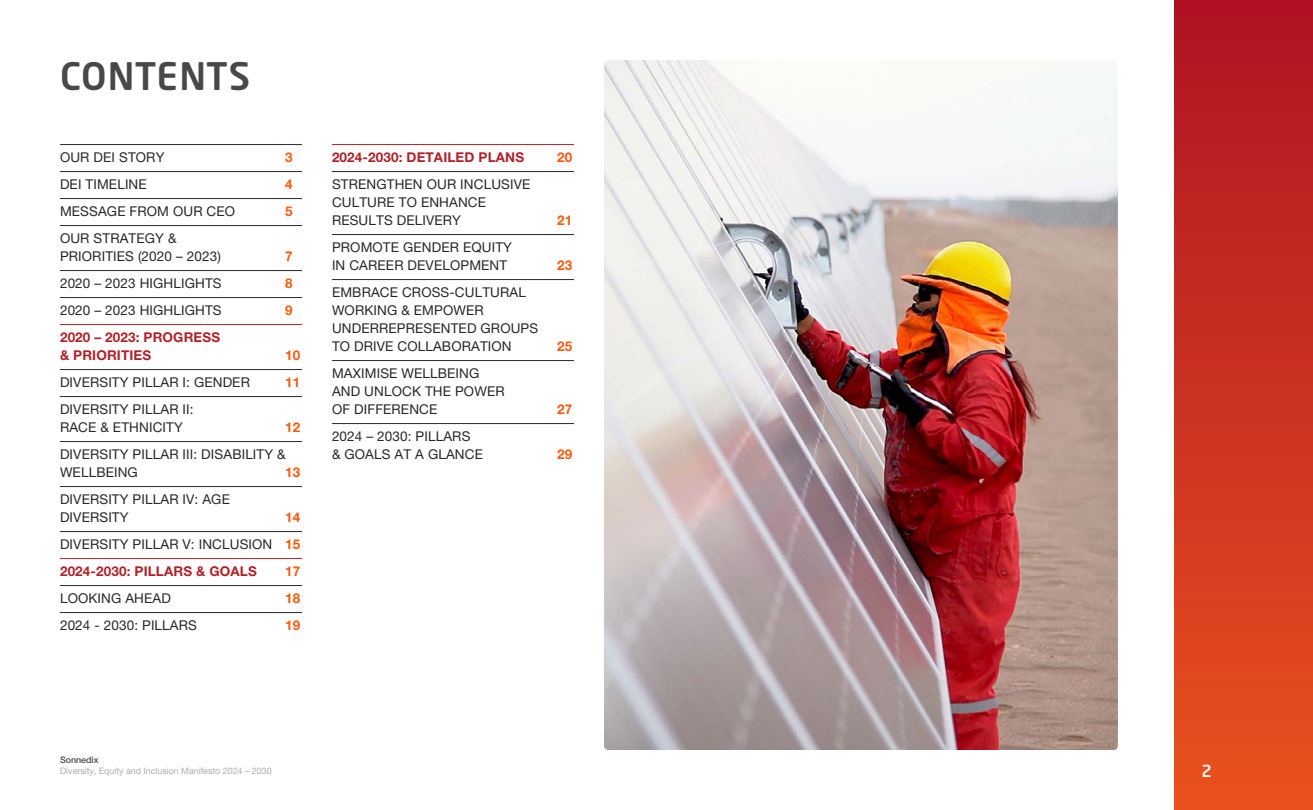
<style>
.page{position:relative;width:1313px;height:810px;background:#fff}
.page>*{position:absolute;margin:0;border:0;box-sizing:border-box;transform-origin:0 0}
.t1{font:500 37.5px "Neo Sans W1 G";letter-spacing:.005em;color:#494848}
.t2{font:500 16.5px "Neo Sans W1 G";color:#fff}
.t3{font:13.5px/18px "Helvetica Neue LT Pro";letter-spacing:.01em;color:#282827}
.t4{font:700 13.5px/18px "Helvetica Neue LT Pro";letter-spacing:.01em;color:#b22128}
.t5{font:700 13.5px "Helvetica Neue LT Pro";letter-spacing:.01em;color:#fe590d}
.t6{font:9px "Helvetica Neue LT Pro";letter-spacing:-.005em;color:#abadb0}
.t7{font:500 9px "Helvetica Neue LT Pro";letter-spacing:-.005em;color:#4a494b}
.s1{font-weight:700;color:#fe590d}
.s2{font-weight:700;color:#b22128}
</style>
<div class="page">
<img style="left:604px;top:60px;width:514px;height:690px">
<hr style="left:60px;top:144px;width:242px;height:1px;background:#282827">
<hr style="left:60px;top:171px;width:242px;height:1px;background:#282827">
<hr style="left:60px;top:198px;width:242px;height:1px;background:#282827">
<hr style="left:60px;top:225px;width:242px;height:1px;background:#282827">
<hr style="left:60px;top:270px;width:242px;height:1px;background:#282827">
<hr style="left:60px;top:297px;width:242px;height:1px;background:#282827">
<hr style="left:60px;top:324px;width:242px;height:1px;background:#b22128">
<hr style="left:60px;top:369px;width:242px;height:1px;background:#282827">
<hr style="left:60px;top:396px;width:242px;height:1px;background:#282827">
<hr style="left:60px;top:441px;width:242px;height:1px;background:#282827">
<hr style="left:60px;top:486px;width:242px;height:1px;background:#282827">
<hr style="left:60px;top:531px;width:242px;height:1px;background:#282827">
<hr style="left:60px;top:558px;width:242px;height:1px;background:#b22128">
<hr style="left:60px;top:585px;width:242px;height:1px;background:#282827">
<hr style="left:60px;top:612px;width:242px;height:1px;background:#282827">
<hr style="left:332px;top:144px;width:242px;height:1px;background:#b22128">
<hr style="left:332px;top:171px;width:242px;height:1px;background:#282827">
<hr style="left:332px;top:234px;width:242px;height:1px;background:#282827">
<hr style="left:332px;top:279px;width:242px;height:1px;background:#282827">
<hr style="left:332px;top:360px;width:242px;height:1px;background:#282827">
<hr style="left:332px;top:423px;width:242px;height:1px;background:#282827">
<div style="left:1174px;top:0;width:138px;height:810px;background:linear-gradient(to bottom,#ae1323,#e9521f)"></div>
<h1 class="t1" style="left:60px;top:52px;width:192px">CONTENTS</h1>
<p class="t3" style="left:60px;top:148px;width:106px">OUR DEI STORY</p>
<p class="t5" style="left:285px;top:149px;width:9px">3</p>
<p class="t3" style="left:60px;top:175px;width:88px">DEI TIMELINE</p>
<p class="t5" style="left:285px;top:176px;width:9px">4</p>
<p class="t3" style="left:60px;top:202px;width:177px">MESSAGE FROM OUR CEO</p>
<p class="t5" style="left:285px;top:203px;width:9px">5</p>
<p class="t3" style="left:60px;top:229px;width:162px">OUR STRATEGY &amp;<br>PRIORITIES (2020 – 2023)</p>
<p class="t5" style="left:285px;top:248px;width:9px">7</p>
<p class="t3" style="left:60px;top:274px;width:163px">2020 – 2023 HIGHLIGHTS</p>
<p class="t5" style="left:285px;top:275px;width:9px">8</p>
<p class="t3" style="left:60px;top:301px;width:163px">2020 – 2023 HIGHLIGHTS</p>
<p class="t5" style="left:285px;top:302px;width:9px">9</p>
<p class="t4" style="left:60px;top:328px;width:162px">2020 – 2023: PROGRESS &amp; PRIORITIES</p>
<p class="t5" style="left:285px;top:347px;width:17px">10</p>
<p class="t3" style="left:60px;top:373px;width:191px">DIVERSITY PILLAR I: GENDER</p>
<p class="t5" style="left:285px;top:374px;width:17px">11</p>
<p class="t3" style="left:60px;top:400px;width:135px">DIVERSITY PILLAR II:<br>RACE &amp; ETHNICITY</p>
<p class="t5" style="left:285px;top:419px;width:17px">12</p>
<p class="t3" style="left:60px;top:445px;width:227px">DIVERSITY PILLAR III: DISABILITY &amp;<br>WELLBEING</p>
<p class="t5" style="left:285px;top:464px;width:17px">13</p>
<p class="t3" style="left:60px;top:490px;width:171px">DIVERSITY PILLAR IV: AGE<br>DIVERSITY</p>
<p class="t3" style="left:60px;top:503px;width:242px;line-height:27px;text-align:justify;text-indent:225px"><span class="s1">14<br></span>DIVERSITY PILLAR V: INCLUSION <span class="s1">15<br></span><span class="s2">2024-2030: PILLARS &amp; GOALS</span></p>
<p class="t5" style="left:285px;top:563px;width:17px">17</p>
<p class="t3" style="left:60px;top:589px;width:112px">LOOKING AHEAD</p>
<p class="t5" style="left:285px;top:590px;width:17px">18</p>
<p class="t3" style="left:60px;top:616px;width:138px">2024 - 2030: PILLARS</p>
<p class="t5" style="left:285px;top:617px;width:17px">19</p>
<p class="t4" style="left:332px;top:148px;width:194px">2024-2030: DETAILED PLANS</p>
<p class="t5" style="left:557px;top:149px;width:17px">20</p>
<p class="t3" style="left:332px;top:175px;width:200px">STRENGTHEN OUR INCLUSIVE<br>CULTURE TO ENHANCE<br>RESULTS DELIVERY</p>
<p class="t5" style="left:557px;top:212px;width:17px">21</p>
<p class="t3" style="left:332px;top:238px;width:181px">PROMOTE GENDER EQUITY<br>IN CAREER DEVELOPMENT</p>
<p class="t3" style="left:332px;top:283px;width:208px">EMBRACE CROSS-CULTURAL<br>WORKING &amp; EMPOWER<br>UNDERREPRESENTED GROUPS<br>TO DRIVE COLLABORATION</p>
<p class="t3" style="left:332px;top:364px;width:174px">MAXIMISE WELLBEING<br>AND UNLOCK THE POWER<br>OF DIFFERENCE</p>
<p class="t3" style="left:332px;top:427px;width:152px">2024 – 2030: PILLARS<br>&amp; GOALS AT A GLANCE</p>
<p class="t5" style="left:557px;top:257px;width:17px">23</p>
<p class="t5" style="left:557px;top:338px;width:17px">25</p>
<p class="t5" style="left:557px;top:401px;width:17px">27</p>
<p class="t5" style="left:557px;top:446px;width:17px">29</p>
<p class="t7" style="left:60px;top:755px;width:40px">Sonnedix</p>
<p class="t6" style="left:60px;top:765px;width:213px">Diversity, Equity and Inclusion Manifesto 2024 – 2030</p>
<p class="t2" style="left:1201px;top:760px;width:12px">2</p>
</div>
